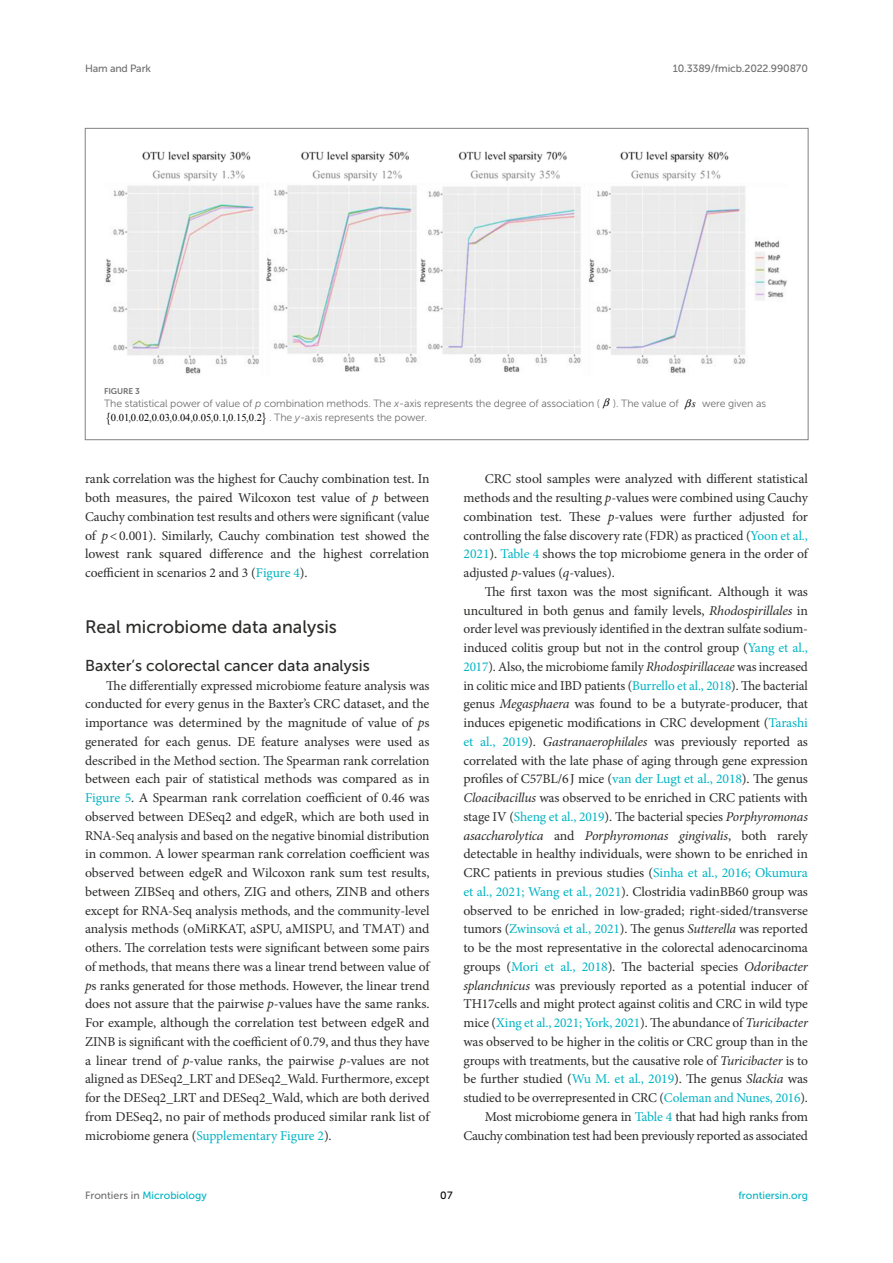
<style>
.page{position:relative;width:893px;height:1263px;background:#fff}
.page>*{position:absolute;margin:0;border:0;box-sizing:border-box;transform-origin:0 0}
.HEAD_2{font:18px "Museo Sans 500";color:#2b2b2a}
.HEAD_3_after_HEAD_2{font:15.75px "Museo Sans 500";color:#2b2b2a}
.TEXT{font:13.5px/18.8px "Minion Pro";letter-spacing:-.015em;color:#2b2b2a;text-align:justify}
.TEXT_FLUSH{font:13.5px/18.8px "Minion Pro";letter-spacing:-.005em;color:#2b2b2a;text-align:justify}
.FIG_LEG{font:10.5px "Museo Sans 300";letter-spacing:-.01em;color:#706f70}
.t1{font:10.5px "Museo Sans 500";color:#00b4c4}
.spi-math-img{font:10.5px "Times New Roman";color:#000}
.t2{font:10.5px "Museo Sans 500";letter-spacing:-.015em;color:#706f70}
.t3{font:10.5px "Museo Sans 500";color:#000}
.spi-math-img-2{font:italic 10.5px "Times New Roman";color:#000}
.FIG_HD{font:8.25px "Museo Sans 700";letter-spacing:-.01em;color:#706f70}
.s1{font-style:italic}
.s2{color:#00b4c4}
.s3{color:#706f70}
</style>
<div class="page">
<img style="left:105px;top:151px;width:682px;height:223px">
<p class="t2" style="left:85px;top:63px;width:68px">Ham and Park</p>
<p class="t2" style="left:673px;top:63px;width:136px">10.3389/fmicb.2022.990870</p>
<p class="FIG_HD" style="left:104px;top:386px;width:37px">FIGURE 3</p>
<p class="FIG_LEG" style="left:104px;top:398px;width:497px">The statistical power of value of <span class="s1">p</span> combination methods. The <span class="s1">x</span>-axis represents the degree of association (</p>
<p class="FIG_LEG" style="left:613px;top:398px;width:67px">). The value of</p>
<p class="spi-math-img-2" style="left:692px;top:396px;width:6px">s</p>
<p class="FIG_LEG" style="left:702px;top:398px;width:65px">were given as</p>
<p class="spi-math-img" style="left:111px;top:410px;width:153px">0.01,0.02,0.03,0.04,0.05,0.1,0.15,0.2</p>
<p class="FIG_LEG" style="left:269px;top:411px;width:159px">. The <span class="s1">y</span>-axis represents the power.</p>
<p class="TEXT_FLUSH" style="left:85px;top:470px;width:346px">rank correlation was the highest for Cauchy combination test. In both measures, the paired Wilcoxon test value of <span class="s1">p</span> between Cauchy combination test results and others were significant (value of <span class="s1">p</span>&lt;0.001). Similarly, Cauchy combination test showed the lowest rank squared difference and the highest correlation coefficient in scenarios 2 and 3 (<span class="s2">Figure 4</span>).</p>
<p class="HEAD_2" style="left:85px;top:617px;width:253px">Real microbiome data analysis</p>
<p class="HEAD_3_after_HEAD_2" style="left:85px;top:657px;width:286px">Baxter’s colorectal cancer data analysis</p>
<p class="TEXT_FLUSH" style="left:85px;top:676px;width:346px;text-indent:21px">The differentially expressed microbiome feature analysis was conducted for every genus in the Baxter’s CRC dataset, and the importance was determined by the magnitude of value of <span class="s1">p</span>s generated for each genus. DE feature analyses were used as described in the Method section. The Spearman rank correlation between each pair of statistical methods was compared as in <span class="s2">Figure 5</span>. A Spearman rank correlation coefficient of 0.46 was observed between DESeq2 and edgeR, which are both used in RNA-Seq analysis and based on the negative binomial distribution in common. A lower spearman rank correlation coefficient was observed between edgeR and Wilcoxon rank sum test results, between ZIBSeq and others, ZIG and others, ZINB and others except for RNA-Seq analysis methods, and the community-level analysis methods (oMiRKAT, aSPU, aMISPU, and TMAT) and others. The correlation tests were significant between some pairs of methods, that means there was a linear trend between value of <span class="s1">p</span>s ranks generated for those methods. However, the linear trend does not assure that the pairwise <span class="s1">p</span>-values have the same ranks.<br>For example, although the correlation test between edgeR and ZINB is significant with the coefficient of 0.79, and thus they have a linear trend of <span class="s1">p</span>-value ranks, the pairwise <span class="s1">p</span>-values are not aligned as DESeq2_LRT and DESeq2_Wald. Furthermore, except for the DESeq2_LRT and DESeq2_Wald, which are both derived from DESeq2, no pair of methods produced similar rank list of microbiome genera (<span class="s2">Supplementary Figure 2</span>).</p>
<p class="TEXT" style="left:463px;top:470px;width:346px;text-indent:21px">CRC stool samples were analyzed with different statistical methods and the resulting <span class="s1">p</span>-values were combined using Cauchy combination test. These <span class="s1">p</span>-values were further adjusted for controlling the false discovery rate (FDR) as practiced (<span class="s2">Yoon et al., 2021</span>). <span class="s2">Table 4</span> shows the top microbiome genera in the order of adjusted <span class="s1">p</span>-values (<span class="s1">q</span>-values).</p>
<p class="TEXT" style="left:463px;top:582px;width:346px;text-indent:21px">The first taxon was the most significant. Although it was uncultured in both genus and family levels, <span class="s1">Rhodospirillales</span> in order level was previously identified in the dextran sulfate sodium&shy;induced colitis group but not in the control group (<span class="s2">Yang et al., 2017</span>). Also, the microbiome family <span class="s1">Rhodospirillaceae</span> was increased in colitic mice and IBD patients (<span class="s2">Burrello et al., 2018</span>). The bacterial genus <span class="s1">Megasphaera</span> was found to be a butyrate-producer, that induces epigenetic modifications in CRC development (<span class="s2">Tarashi et al., 2019</span>). <span class="s1">Gastranaerophilales</span> was previously reported as correlated with the late phase of aging through gene expression profiles of C57BL/6J mice (<span class="s2">van der Lugt et al., 2018</span>). The genus <span class="s1">Cloacibacillus</span> was observed to be enriched in CRC patients with stage IV (<span class="s2">Sheng et al., 2019</span>). The bacterial species <span class="s1">Porphyromonas asaccharolytica</span> and <span class="s1">Porphyromonas gingivalis</span>, both rarely detectable in healthy individuals, were shown to be enriched in CRC patients in previous studies (<span class="s2">Sinha et al., 2016; Okumura et al., 2021; Wang et al., 2021</span>). Clostridia vadinBB60 group was observed to be enriched in low-graded; right-sided/transverse tumors (<span class="s2">Zwinsová et al., 2021</span>). The genus <span class="s1">Sutterella</span> was reported to be the most representative in the colorectal adenocarcinoma groups (<span class="s2">Mori et al., 2018</span>). The bacterial species <span class="s1">Odoribacter splanchnicus</span> was previously reported as a potential inducer of TH17cells and might protect against colitis and CRC in wild type mice (<span class="s2">Xing et al., 2021; York, 2021</span>). The abundance of <span class="s1">Turicibacter </span>was observed to be higher in the colitis or CRC group than in the groups with treatments, but the causative role of <span class="s1">Turicibacter</span> is to be further studied (<span class="s2">Wu M. et al., 2019</span>). The genus <span class="s1">Slackia</span> was studied to be overrepresented in CRC (<span class="s2">Coleman and Nunes, 2016</span>).</p>
<p class="TEXT" style="left:463px;top:1107px;width:346px;text-align:right">Most microbiome genera in <span class="s2">Table 4</span> that had high ranks from<br>Cauchy combination test had been previously reported as associated</p>
<p class="t1" style="left:85px;top:1190px;width:123px"><span class="s3">Frontiers in</span> Microbiology</p>
<p class="t3" style="left:440px;top:1190px;width:14px">07</p>
<p class="t1" style="left:738px;top:1190px;width:71px">frontiersin.org</p>
</div>
